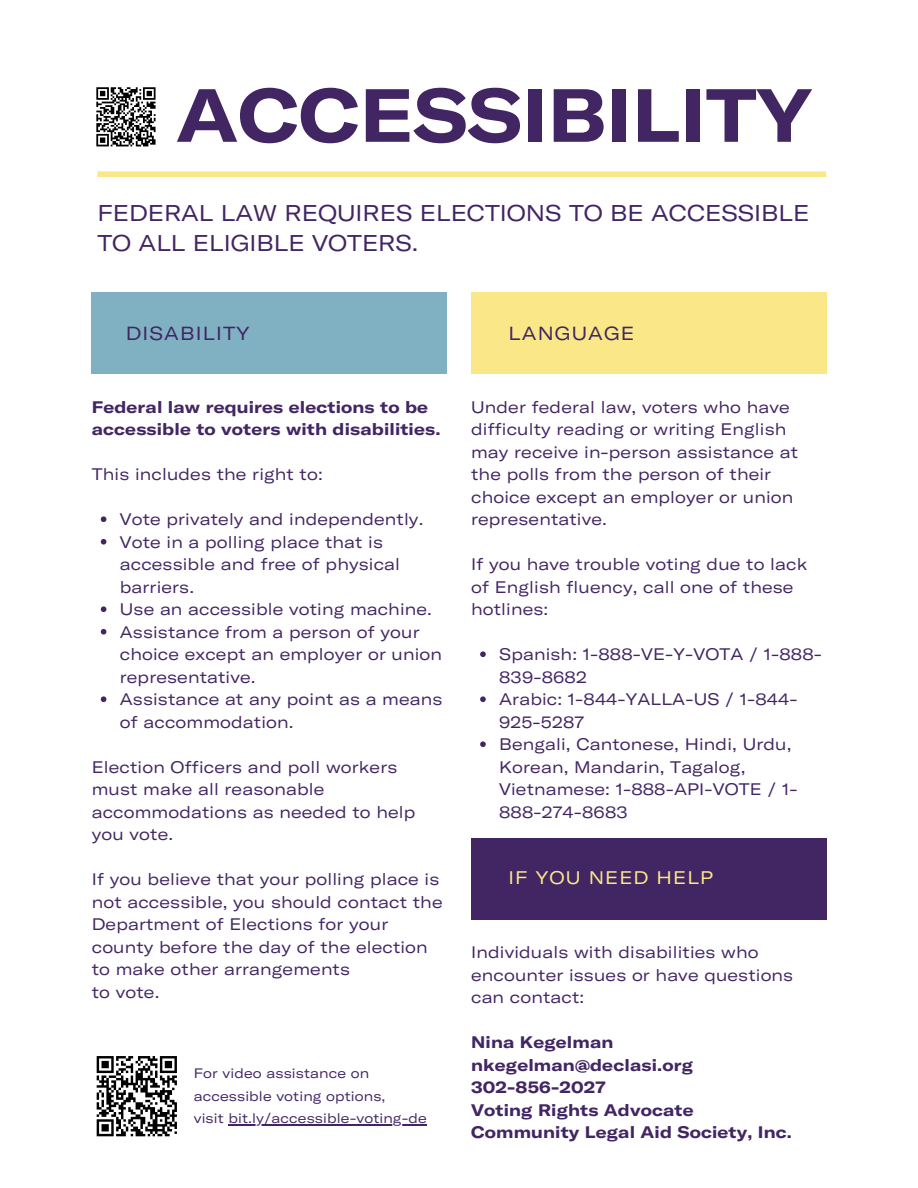
<style>
.page{position:relative;width:918px;height:1188px;background:#fff}
.page>*{position:absolute;margin:0;border:0;box-sizing:border-box;transform-origin:0 0}
.t1{font:700 expanded 74.1px "GT America";color:#422563}
.t2{font:expanded 22.5px/30.3px "GT America";color:#422563}
.t3{font:expanded 18.75px "GT America";letter-spacing:.06em;color:#422563}
.t4{font:expanded 18px "GT America";letter-spacing:.06em;color:#fae788}
.t5{font:expanded 16.5px/22.5px "GT America";letter-spacing:.01em;color:#422563}
.t6{font:700 expanded 16.5px/22.5px "GT America";letter-spacing:.01em;color:#422563}
.t7{font:expanded 13.5px/22.5px "GT America";letter-spacing:.01em;color:#422563}
</style>
<div class="page">
<div style="left:92px;top:293px;width:355px;height:81px;background:#7fb1c3"></div>
<div style="left:97px;top:171px;width:729px;height:6px;background:#fae788"></div>
<div style="left:471px;top:293px;width:355px;height:81px;background:#fae788"></div>
<div style="left:471px;top:838px;width:355px;height:82px;background:#422563"></div>
<svg style="left:480px;top:651px;width:6px;height:6px"></svg>
<svg style="left:480px;top:696px;width:6px;height:6px"></svg>
<svg style="left:480px;top:741px;width:6px;height:6px"></svg>
<svg style="left:101px;top:516px;width:5px;height:6px"></svg>
<svg style="left:101px;top:539px;width:5px;height:6px"></svg>
<svg style="left:101px;top:606px;width:5px;height:6px"></svg>
<svg style="left:101px;top:629px;width:5px;height:6px"></svg>
<svg style="left:101px;top:696px;width:5px;height:6px"></svg>
<svg style="left:96px;top:1056px;width:81px;height:81px"></svg>
<hr style="left:229px;top:1124px;width:198px;height:1px;background:#422563">
<svg style="left:96px;top:87px;width:60px;height:60px"></svg>
<h3 class="t1" style="left:176px;top:67px;width:637px">ACCESSIBILITY</h3>
<h1 class="t2" style="left:97px;top:197px;width:714px">FEDERAL LAW REQUIRES ELECTIONS TO BE ACCESSIBLE<br>TO ALL ELIGIBLE VOTERS.</h1>
<p class="t3" style="left:126px;top:321px;width:125px">DISABILITY</p>
<p class="t3" style="left:509px;top:321px;width:127px">LANGUAGE</p>
<h2 class="t5" style="left:471px;top:395px;width:328px">Under federal law, voters who have difficulty reading or writing English may receive in-person assistance at the polls from the person of their choice except an employer or union representative.</h2>
<h3 class="t5" style="left:471px;top:553px;width:338px">If you have trouble voting due to lack of English fluency, call one of these hotlines:</h3>
<h4 class="t5" style="left:499px;top:643px;width:324px">Spanish: 1-888-VE-Y-VOTA / 1-888-<br>839-8682</h4>
<h5 class="t5" style="left:499px;top:688px;width:300px">Arabic: 1-844-YALLA-US / 1-844-<br>925-5287</h5>
<p class="t5" style="left:499px;top:733px;width:300px">Bengali, Cantonese, Hindi, Urdu,<br>Korean, Mandarin, Tagalog,<br>Vietnamese: 1-888-API-VOTE / 1-<br>888-274-8683</p>
<p class="t6" style="left:92px;top:395px;width:350px">Federal law requires elections to be accessible to voters with disabilities.</p>
<p class="t5" style="left:92px;top:463px;width:233px">This includes the right to:</p>
<p class="t5" style="left:120px;top:508px;width:305px">Vote privately and independently.</p>
<p class="t5" style="left:120px;top:530px;width:282px">Vote in a polling place that is accessible and free of physical barriers.</p>
<h5 class="t5" style="left:120px;top:598px;width:314px">Use an accessible voting machine.</h5>
<h5 class="t5" style="left:120px;top:620px;width:324px">Assistance from a person of your choice except an employer or union representative.</h5>
<p class="t5" style="left:120px;top:688px;width:324px">Assistance at any point as a means of accommodation.</p>
<p class="t5" style="left:92px;top:755px;width:325px">Election Officers and poll workers must make all reasonable accommodations as needed to help you vote.</p>
<p class="t5" style="left:92px;top:868px;width:352px">If you believe that your polling place is not accessible, you should contact the<br>Department of Elections for your county before the day of the election to make other arrangements<br>to vote.</p>
<h3 class="t4" style="left:509px;top:866px;width:206px">IF YOU NEED HELP</h3>
<h5 class="t5" style="left:471px;top:940px;width:324px">Individuals with disabilities who encounter issues or have questions can contact:</h5>
<h5 class="t6" style="left:471px;top:1030px;width:322px">Nina Kegelman nkegelman@declasi.org<br>302-856-2027<br>Voting Rights Advocate<br>Community Legal Aid Society, Inc.</h5>
<p class="t7" style="left:194px;top:1062px;width:193px">For video assistance on accessible voting options,</p>
<p class="t7" style="left:194px;top:1107px;width:235px">visit bit.ly/accessible-voting-de</p>
</div>
